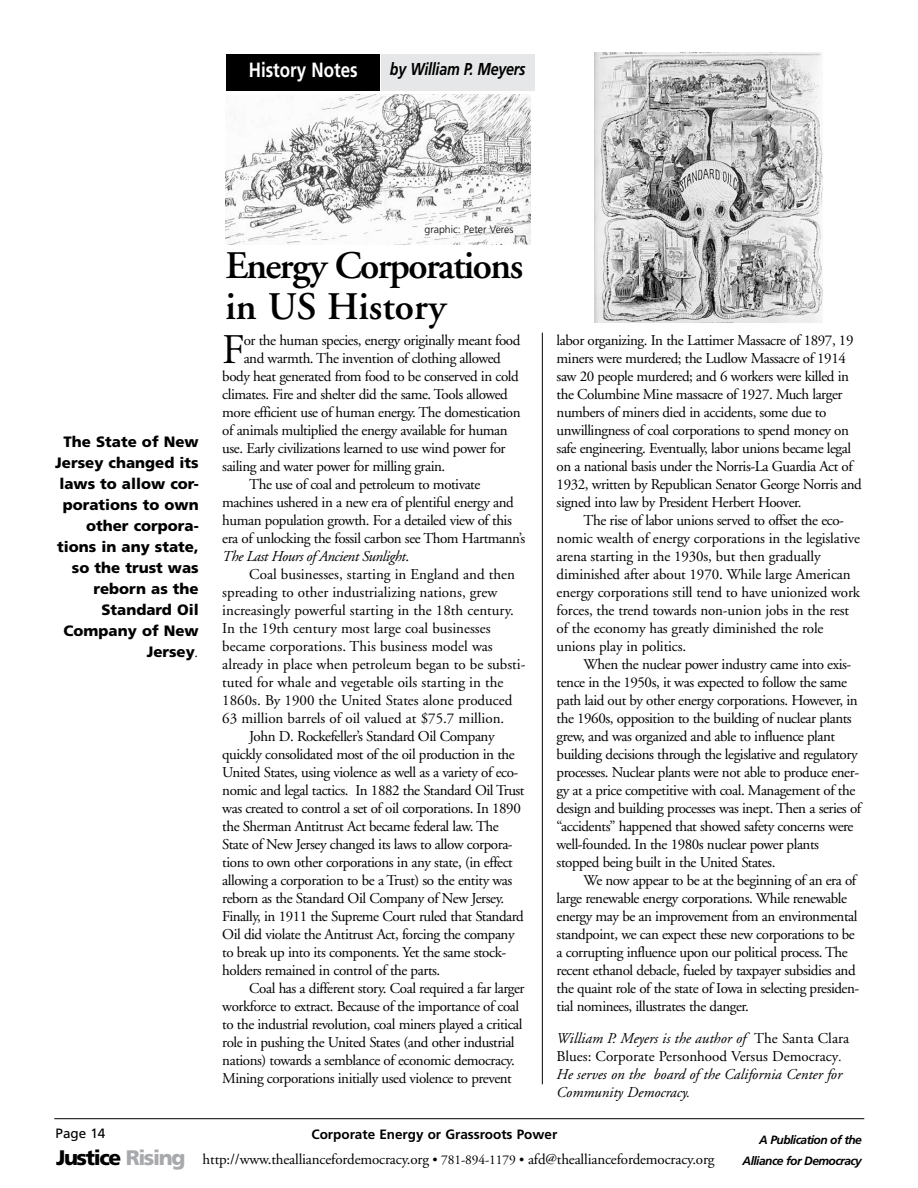
<style>
.page{position:relative;width:918px;height:1188px;background:#fff}
.page>*{position:absolute;margin:0;border:0;box-sizing:border-box;transform-origin:0 0}
.t1{font:42.15px "Adobe Garamond";color:#000}
.t2{font:600 39px/40.5px "Adobe Garamond";letter-spacing:-.04em;color:#000}
.t3{font:900 21px "Frutiger";letter-spacing:-.065em;color:#000}
.t4{font:700 20.55px "Frutiger";color:#fff;scale:.83 1}
.t5{font:italic 700 17.25px "Frutiger";letter-spacing:-.015em;color:#000;scale:.83 1}
.t6{font:15px/18px "Adobe Garamond";letter-spacing:-.03em;color:#000}
.t7{font:15px/18px "Adobe Garamond";letter-spacing:-.01em;color:#000}
.t8{font:15px "Adobe Garamond";color:#000}
.t9{font:italic 15px/18px "Adobe Garamond";color:#000}
.t10{font:900 15px/21px "Frutiger";color:#000;text-align:right}
.t11{font:italic 15px "Adobe Garamond";letter-spacing:-.03em;color:#000}
.t12{font:700 13.5px "Frutiger";color:#000}
.t13{font:13.5px "Frutiger";color:#000}
.t14{font:italic 700 12px "Frutiger";letter-spacing:-.045em;color:#000}
.t15{font:300 10.5px "Frutiger";color:#000}
.s1{font-family:"Adobe Garamond";font-weight:400;font-style:italic}
.s2{font-style:normal}
.s3{color:#a7a9ac}
.s4{font-size:13.5px}
</style>
<div class="page">
<hr style="left:54px;top:1118px;width:810px;height:1px;background:#000">
<hr style="left:542px;top:333px;width:1px;height:751px;background:#000">
<img style="left:226px;top:94px;width:305px;height:151px">
<div style="left:226px;top:54px;width:154px;height:37px;background:#000"></div>
<div style="left:381px;top:54px;width:154px;height:37px;background:#e6e7e8"></div>
<img style="left:594px;top:52px;width:229px;height:270px">
<h3 class="t4" style="left:249px;top:58px;width:133px">History Notes</h3>
<p class="t5" style="left:390px;top:59px;width:165px">by William P. Meyers</p>
<p class="t15" style="left:424px;top:223px;width:91px">graphic: Peter Veres</p>
<p class="t10" style="left:55px;top:431px;width:145px">The State of New<br>Jersey changed its laws to allow cor&shy;porations to own other corpora&shy;tions in any state, so the trust was reborn as the<br>Standard Oil<br>Company of New<br>Jersey<span class="s1">.</span></p>
<h2 class="t2" style="left:226px;top:247px;width:299px">Energy Corporations in US History</h2>
<h1 class="t1" style="left:222px;top:327px;width:24px">F</h1>
<p class="t6" style="left:244px;top:332px;width:278px">or the human species, energy originally meant food</p>
<p class="t6" style="left:244px;top:350px;width:259px">and warmth. The invention of clothing allowed</p>
<p class="t6" style="left:222px;top:368px;width:298px">body heat generated from food to be conserved in cold</p>
<p class="t6" style="left:222px;top:386px;width:287px">climates. Fire and shelter did the same. Tools allowed</p>
<p class="t6" style="left:222px;top:404px;width:300px">more efficient use of human energy. The domestication</p>
<p class="t6" style="left:222px;top:422px;width:287px">of animals multiplied the energy available for human</p>
<p class="t6" style="left:222px;top:440px;width:285px">use. Early civilizations learned to use wind power for</p>
<p class="t6" style="left:222px;top:458px;width:225px">sailing and water power for milling grain.</p>
<p class="t6" style="left:249px;top:476px;width:233px">The use of coal and petroleum to motivate</p>
<p class="t6" style="left:222px;top:494px;width:293px">machines ushered in a new era of plentiful energy and</p>
<p class="t6" style="left:222px;top:512px;width:291px">human population growth. For a detailed view of this</p>
<p class="t6" style="left:222px;top:530px;width:305px">era of unlocking the fossil carbon see Thom Hartmann’s</p>
<p class="t11" style="left:222px;top:548px;width:188px">The Last Hours of Ancient Sunlight<span class="s2">.</span></p>
<p class="t8" style="left:249px;top:566px;width:267px">Coal businesses, starting in England and then</p>
<p class="t8" style="left:222px;top:584px;width:277px">spreading to other industrializing nations, grew</p>
<p class="t8" style="left:222px;top:602px;width:293px">increasingly powerful starting in the 18th century.</p>
<p class="t8" style="left:222px;top:620px;width:270px">In the 19th century most large coal businesses</p>
<p class="t8" style="left:222px;top:638px;width:272px">became corporations. This business model was</p>
<p class="t8" style="left:222px;top:656px;width:305px">already in place when petroleum began to be substi-</p>
<p class="t8" style="left:222px;top:674px;width:283px">tuted for whale and vegetable oils starting in the</p>
<p class="t8" style="left:222px;top:692px;width:292px">1860s. By 1900 the United States alone produced</p>
<p class="t8" style="left:222px;top:710px;width:284px">63 million barrels of oil valued at $75.7 million.</p>
<p class="t6" style="left:249px;top:728px;width:247px">John D. Rockefeller’s Standard Oil Company</p>
<p class="t6" style="left:222px;top:746px;width:294px">quickly consolidated most of the oil production in the</p>
<p class="t6" style="left:222px;top:764px;width:298px">United States, using violence as well as a variety of eco-</p>
<p class="t6" style="left:222px;top:782px;width:304px">nomic and legal tactics. In 1882 the Standard Oil Trust</p>
<p class="t6" style="left:222px;top:800px;width:300px">was created to control a set of oil corporations. In 1890</p>
<p class="t6" style="left:222px;top:818px;width:278px">the Sherman Antitrust Act became federal law. The</p>
<p class="t6" style="left:222px;top:836px;width:292px">State of New Jersey changed its laws to allow corpora-</p>
<p class="t6" style="left:222px;top:854px;width:292px">tions to own other corporations in any state, (in effect</p>
<p class="t6" style="left:222px;top:872px;width:292px">allowing a corporation to be a Trust) so the entity was</p>
<p class="t6" style="left:222px;top:890px;width:283px">reborn as the Standard Oil Company of New Jersey.</p>
<p class="t6" style="left:222px;top:908px;width:303px">Finally, in 1911 the Supreme Court ruled that Standard</p>
<p class="t6" style="left:222px;top:926px;width:294px">Oil did violate the Antitrust Act, forcing the company</p>
<p class="t6" style="left:222px;top:944px;width:285px">to break up into its components. Yet the same stock-</p>
<p class="t6" style="left:222px;top:962px;width:220px">holders remained in control of the parts.</p>
<p class="t6" style="left:249px;top:980px;width:277px">Coal has a different story. Coal required a far larger</p>
<p class="t6" style="left:222px;top:998px;width:298px">workforce to extract. Because of the importance of coal</p>
<p class="t6" style="left:222px;top:1016px;width:302px">to the industrial revolution, coal miners played a critical</p>
<p class="t6" style="left:222px;top:1034px;width:294px">role in pushing the United States (and other industrial</p>
<p class="t6" style="left:222px;top:1052px;width:294px">nations) towards a semblance of economic democracy.</p>
<p class="t6" style="left:222px;top:1070px;width:291px">Mining corporations initially used violence to prevent</p>
<p class="t6" style="left:557px;top:332px;width:307px">labor organizing. In the Lattimer Massacre of 1897, 19 miners were murdered; the Ludlow Massacre of 1914 saw 20 people murdered; and 6 workers were killed in the Columbine Mine massacre of 1927. Much larger numbers of miners died in accidents, some due to unwillingness of coal corporations to spend money on safe engineering. Eventually, labor unions became legal on a national basis under the Norris-La Guardia Act of 1932, written by Republican Senator George Norris and signed into law by President Herbert Hoover.</p>
<p class="t7" style="left:557px;top:512px;width:305px;text-indent:27px">The rise of labor unions served to offset the eco&shy;nomic wealth of energy corporations in the legislative arena starting in the 1930s, but then gradually diminished after about 1970. While large American energy corporations still tend to have unionized work forces, the trend towards non-union jobs in the rest of the economy has greatly diminished the role unions play in politics.</p>
<p class="t6" style="left:557px;top:656px;width:306px;text-indent:27px">When the nuclear power industry came into exis&shy;tence in the 1950s, it was expected to follow the same path laid out by other energy corporations. However, in the 1960s, opposition to the building of nuclear plants grew, and was organized and able to influence plant building decisions through the legislative and regulatory processes. Nuclear plants were not able to produce ener&shy;gy at a price competitive with coal. Management of the design and building processes was inept. Then a series of “accidents” happened that showed safety concerns were well-founded. In the 1980s nuclear power plants stopped being built in the United States.</p>
<p class="t6" style="left:557px;top:872px;width:304px;text-indent:27px">We now appear to be at the beginning of an era of large renewable energy corporations. While renewable energy may be an improvement from an environmental standpoint, we can expect these new corporations to be a corrupting influence upon our political process. The recent ethanol debacle, fueled by taxpayer subsidies and the quaint role of the state of Iowa in selecting presiden&shy;tial nominees, illustrates the danger.</p>
<p class="t9" style="left:557px;top:1029px;width:294px">William P. Meyers is the author of <span class="s2">The Santa Clara Blues: Corporate Personhood Versus Democracy</span>.<br>He serves on the board of the California Center for Community Democracy.</p>
<p class="t13" style="left:56px;top:1125px;width:51px">Page 14</p>
<h3 class="t3" style="left:56px;top:1145px;width:131px">Justice <span class="s3">Rising</span></h3>
<p class="t12" style="left:311px;top:1126px;width:247px">Corporate Energy or Grassroots Power</p>
<p class="t14" style="left:759px;top:1133px;width:104px">A Publication of the</p>
<p class="t7" style="left:203px;top:1151px;width:513px">http://www.thealliancefordemocracy.org <span class="s4">• 781-894-1179 •</span> afd@thealliancefordemocracy.org</p>
<p class="t14" style="left:743px;top:1154px;width:121px">Alliance for Democracy</p>
</div>
